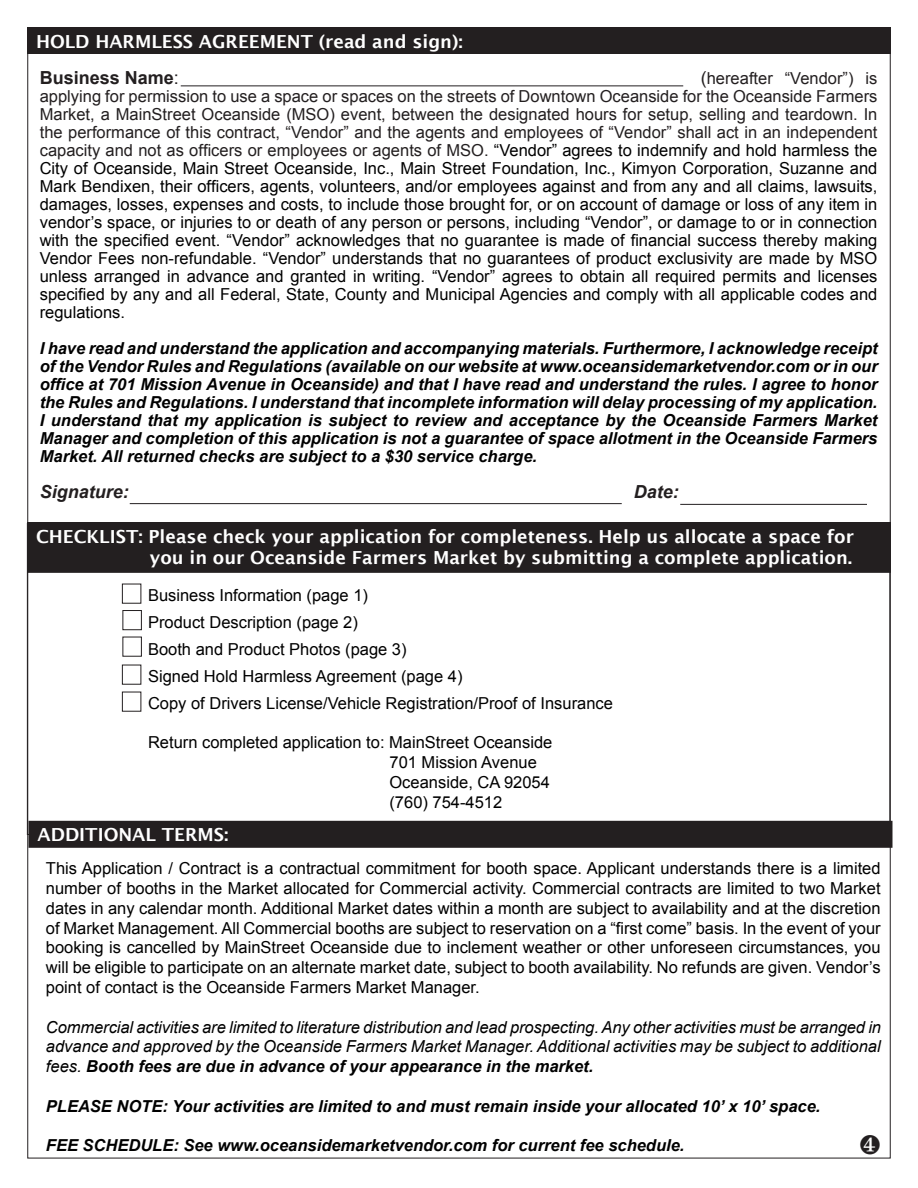
<style>
.page{position:relative;width:918px;height:1188px;background:#fff}
.page>*{position:absolute;margin:0;border:0;box-sizing:border-box;transform-origin:0 0}
.t1{font:600 18px/21.6px "Lucida Sans";color:#fff;text-align:right}
.Heading_4{font:italic 700 18px "Arial";color:#231f20}
.Body_Text{font:700 18px "Arial";color:#231f20}
.Body_Text-2{font:16.5px/18px "Arial";color:#000;text-align:justify}
.t2{font:italic 700 16.5px/18px "Arial";color:#000;text-align:justify}
.t3{font:italic 16.5px/19.8px "Arial";color:#000;text-align:justify}
.s1{font-weight:400}
.s2{font-size:18px;color:#231f20}
.s3{color:#231f20}
.s4{font-weight:700}
</style>
<div class="page">
<div style="left:122px;top:584px;width:19px;height:20px;border:1px solid #231f20"></div>
<div style="left:123px;top:610px;width:19px;height:20px;border:1px solid #231f20"></div>
<div style="left:123px;top:637px;width:19px;height:20px;border:1px solid #231f20"></div>
<div style="left:122px;top:665px;width:19px;height:20px;border:1px solid #231f20"></div>
<div style="left:122px;top:692px;width:19px;height:20px;border:1px solid #231f20"></div>
<div style="left:28px;top:28px;width:862px;height:25px;background:#231f20"></div>
<div style="left:27px;top:27px;width:864px;height:27px;border:2px solid #231f20"></div>
<hr style="left:181px;top:86px;width:502px;height:1px;background:#231f20">
<hr style="left:130px;top:503px;width:492px;height:1px;background:#231f20">
<hr style="left:680px;top:504px;width:187px;height:1px;background:#231f20">
<div style="left:28px;top:523px;width:862px;height:49px;background:#231f20"></div>
<div style="left:27px;top:522px;width:864px;height:51px;border:2px solid #231f20"></div>
<div style="left:29px;top:822px;width:863px;height:25px;background:#231f20"></div>
<div style="left:28px;top:821px;width:864px;height:27px;border:2px solid #231f20"></div>
<p class="t1" style="left:36px;top:30px;width:428px">HOLD HARMLESS AGREEMENT (read and sign):</p>
<p class="Body_Text" style="left:40px;top:65px;width:141px">Business Name<span class="s1">:</span></p>
<p class="Body_Text-2" style="left:40px;top:69px;width:839px;text-indent:661px"><span class="s2">(</span><span class="s3">hereafter “Vendor”) is applying for permission to use a space or spaces on the streets of Downtown Oceanside for the Oceanside Farmers Market, a MainStreet Oceanside (MSO) event, between the designated hours for setup, selling and teardown. In the performance of this contract, “Vendor” and the agents and employees of “Vendor” shall act in an independent capacity and not as officers or employees or agents of MSO.</span> “Vendor” agrees to indemnify and hold harmless the City of Oceanside, Main Street Oceanside, Inc., Main Street Foundation, Inc., Kimyon Corporation, Suzanne and Mark Bendixen, their officers, agents, volunteers, and/or employees against and from any and all claims, lawsuits, damages, losses, expenses and costs, to include those brought for, or on account of damage or loss of any item in vendor’s space, or injuries to or death of any person or persons, including “Vendor”, or damage to or in connection with the specified event. “Vendor” acknowledges that no guarantee is made of financial success thereby making Vendor Fees non-refundable. “Vendor” understands that no guarantees of product exclusivity are made by MSO unless arranged in advance and granted in writing. “Vendor” agrees to obtain all required permits and licenses specified by any and all Federal, State, County and Municipal Agencies and comply with all applicable codes and regulations.</p>
<p class="t2" style="left:40px;top:339px;width:840px">I have read and understand the application and accompanying materials. Furthermore, I acknowledge receipt of the Vendor Rules and Regulations (available on our website at www.oceansidemarketvendor.com or in our office at 701 Mission Avenue in Oceanside) and that I have read and understand the rules. I agree to honor the Rules and Regulations. I understand that incomplete information will delay processing of my application.<br>I understand that my application is subject to review and acceptance by the Oceanside Farmers Market Manager and completion of this application is not a guarantee of space allotment in the Oceanside Farmers Market. All returned checks are subject to a $30 service charge.</p>
<p class="Heading_4" style="left:40px;top:480px;width:91px">Signature:</p>
<p class="Heading_4" style="left:634px;top:480px;width:46px">Date:</p>
<p class="t1" style="left:36px;top:525px;width:819px">CHECKLIST: Please check your application for completeness. Help us allocate a space for you in our Oceanside Farmers Market by submitting a complete application.</p>
<p class="Body_Text-2" style="left:148px;top:586px;width:222px">Business Information (page 1)</p>
<p class="Body_Text-2" style="left:148px;top:613px;width:211px">Product Description (page 2)</p>
<p class="Body_Text-2" style="left:148px;top:640px;width:260px">Booth and Product Photos (page 3)</p>
<p class="Body_Text-2" style="left:148px;top:667px;width:316px">Signed Hold Harmless Agreement (page 4)</p>
<p class="Body_Text-2" style="left:148px;top:694px;width:466px">Copy of Drivers License/Vehicle Registration/Proof of Insurance</p>
<p class="Body_Text-2" style="left:148px;top:734px;width:406px">Return completed application to: MainStreet Oceanside</p>
<p class="Body_Text-2" style="left:389px;top:753px;width:149px">701 Mission Avenue</p>
<p class="Body_Text-2" style="left:389px;top:773px;width:162px">Oceanside, CA 92054</p>
<p class="Body_Text-2" style="left:389px;top:793px;width:114px">(760) 754-4512</p>
<p class="t1" style="left:38px;top:824px;width:193px">ADDITIONAL TERMS:</p>
<p class="Body_Text-2" style="left:46px;top:859px;width:836px;line-height:19.8px">This Application / Contract is a contractual commitment for booth space. Applicant understands there is a limited number of booths in the Market allocated for Commercial activity. Commercial contracts are limited to two Market dates in any calendar month. Additional Market dates within a month are subject to availability and at the discretion of Market Management. All Commercial booths are subject to reservation on a “first come” basis. In the event of your booking is cancelled by MainStreet Oceanside due to inclement weather or other unforeseen circumstances, you will be eligible to participate on an alternate market date, subject to booth availability. No refunds are given. Vendor’s point of contact is the Oceanside Farmers Market Manager.</p>
<p class="t3" style="left:46px;top:1017px;width:837px">Commercial activities are limited to literature distribution and lead prospecting. Any other activities must be arranged in advance and approved by the Oceanside Farmers Market Manager. Additional activities may be subject to additional fees. <span class="s4">Booth fees are due in advance of your appearance in the market.</span></p>
<p class="t2" style="left:46px;top:1098px;width:776px">PLEASE NOTE: Your activities are limited to and must remain inside your allocated 10’ x 10’ space.</p>
<p class="t2" style="left:46px;top:1137px;width:640px">FEE SCHEDULE: See www.oceansidemarketvendor.com for current fee schedule.</p>
</div>
